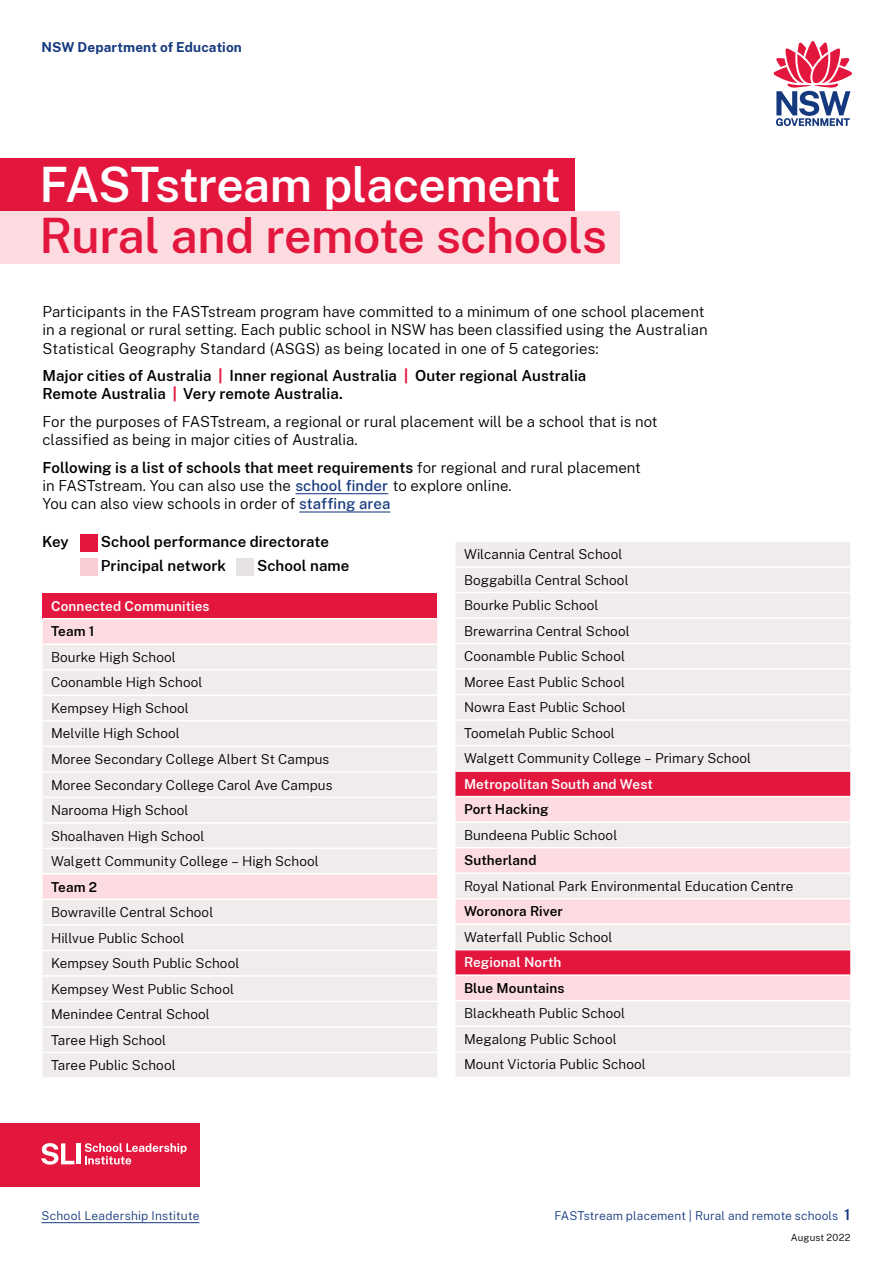
<style>
.page{position:relative;width:893px;height:1263px;background:#fff}
.page>*{position:absolute;margin:0;border:0;box-sizing:border-box;transform-origin:0 0}
._01_Heading_Semibold{font:600 48px "Public Sans";letter-spacing:-.01em;color:#e3173e}
._01_Heading_Semibold-2{font:600 48px "Public Sans";letter-spacing:-.015em;color:#fff}
._06_Body_Light_10_12{font:300 15px/18.3px "Public Sans";color:#000}
._06_Body_Light_10_12-2{font:600 15px/18.3px "Public Sans";color:#000}
._07_Body_Light_BULLE{font:600 15px "Public Sans";letter-spacing:.005em;color:#000}
._15_Table_body_9_11p{font:300 13.5px "Public Sans";letter-spacing:.005em;color:#000}
._15_Table_body_9_11p-2{font:600 13.5px "Public Sans";letter-spacing:.01em;color:#fff}
._15_Table_body_9_11p-3{font:600 13.5px "Public Sans";letter-spacing:.01em;color:#000}
.t1{font:700 13.5px "Public Sans";letter-spacing:.01em;color:#15397f}
._08_Body_Light_P{font:300 12px "Public Sans";letter-spacing:.01em;color:#15397f}
.t2{font:300 9.75px "Public Sans";letter-spacing:.015em;color:#000}
.s1{font-weight:800;color:#e3173e}
.s2{font-weight:600}
.s3{font-weight:500;color:#15397f}
.s4{font-weight:600;font-size:15px}
</style>
<div class="page">
<div style="left:0;top:1122px;width:43px;height:64px;background:#e3173e"></div>
<div style="left:29px;top:1122px;width:170px;height:64px;background:#e3173e"></div>
<svg style="left:85px;top:1143px;width:102px;height:21px"></svg>
<svg style="left:41px;top:1143px;width:33px;height:22px"></svg>
<hr style="left:77px;top:1143px;width:4px;height:21px;background:#fff">
<svg style="left:774px;top:41px;width:78px;height:85px"></svg>
<div style="left:0;top:211px;width:620px;height:53px;background:#fcdce0"></div>
<div style="left:0;top:158px;width:574px;height:53px;background:#e3173e"></div>
<hr style="left:295px;top:493px;width:93px;height:1px;background:#15397f">
<hr style="left:299px;top:511px;width:91px;height:1px;background:#15397f">
<div style="left:43px;top:593px;width:394px;height:26px;background:#e3173e"></div>
<div style="left:43px;top:619px;width:394px;height:24px;background:#fcdce0"></div>
<div style="left:43px;top:645px;width:394px;height:432px;background:#efeceb"></div>
<hr style="left:43px;top:618px;width:394px;height:1px;background:#fff">
<hr style="left:43px;top:669px;width:394px;height:1px;background:#fff">
<hr style="left:43px;top:694px;width:394px;height:2px;background:#fff">
<hr style="left:43px;top:720px;width:394px;height:1px;background:#fff">
<hr style="left:43px;top:745px;width:394px;height:2px;background:#fff">
<hr style="left:43px;top:771px;width:394px;height:1px;background:#fff">
<hr style="left:43px;top:796px;width:394px;height:2px;background:#fff">
<hr style="left:43px;top:822px;width:394px;height:2px;background:#fff">
<hr style="left:43px;top:848px;width:394px;height:1px;background:#fff">
<hr style="left:43px;top:873px;width:394px;height:2px;background:#fff">
<hr style="left:43px;top:899px;width:394px;height:1px;background:#fff">
<hr style="left:43px;top:924px;width:394px;height:2px;background:#fff">
<hr style="left:43px;top:950px;width:394px;height:1px;background:#fff">
<hr style="left:43px;top:975px;width:394px;height:2px;background:#fff">
<hr style="left:43px;top:1001px;width:394px;height:1px;background:#fff">
<hr style="left:43px;top:1026px;width:394px;height:2px;background:#fff">
<hr style="left:43px;top:1052px;width:394px;height:1px;background:#fff">
<div style="left:455px;top:542px;width:395px;height:534px;background:#efeceb"></div>
<div style="left:455px;top:772px;width:395px;height:24px;background:#e3173e"></div>
<svg style="left:455px;top:797px;width:395px;height:203px;background:#f4cad0"></svg>
<hr style="left:455px;top:566px;width:395px;height:2px;background:#fff">
<hr style="left:455px;top:592px;width:395px;height:1px;background:#fff">
<hr style="left:455px;top:617px;width:395px;height:2px;background:#fff">
<hr style="left:455px;top:643px;width:395px;height:1px;background:#fff">
<hr style="left:455px;top:668px;width:395px;height:2px;background:#fff">
<hr style="left:455px;top:694px;width:395px;height:1px;background:#fff">
<hr style="left:455px;top:719px;width:395px;height:2px;background:#fff">
<hr style="left:455px;top:745px;width:395px;height:1px;background:#fff">
<hr style="left:455px;top:770px;width:395px;height:2px;background:#fff">
<hr style="left:455px;top:796px;width:395px;height:1px;background:#fff">
<hr style="left:455px;top:821px;width:395px;height:2px;background:#fff">
<hr style="left:455px;top:847px;width:395px;height:1px;background:#fff">
<hr style="left:455px;top:872px;width:395px;height:2px;background:#fff">
<hr style="left:455px;top:898px;width:395px;height:1px;background:#fff">
<hr style="left:455px;top:923px;width:395px;height:2px;background:#fff">
<hr style="left:455px;top:949px;width:395px;height:1px;background:#fff">
<hr style="left:455px;top:974px;width:395px;height:2px;background:#fff">
<hr style="left:455px;top:1000px;width:395px;height:1px;background:#fff">
<hr style="left:455px;top:1025px;width:395px;height:2px;background:#fff">
<hr style="left:455px;top:1051px;width:395px;height:1px;background:#fff">
<div style="left:80px;top:534px;width:17px;height:17px;background:#e3173e"></div>
<div style="left:80px;top:558px;width:17px;height:17px;background:#faccd4"></div>
<div style="left:237px;top:558px;width:17px;height:17px;background:#e7e3e2"></div>
<hr style="left:41px;top:1222px;width:158px;height:1px;background:#15397f">
<p class="t1" style="left:41px;top:38px;width:202px">NSW Department of Education</p>
<p class="_01_Heading_Semibold-2" style="left:40px;top:150px;width:523px">FASTstream placement</p>
<p class="_01_Heading_Semibold" style="left:40px;top:201px;width:569px">Rural and remote schools</p>
<p class="_06_Body_Light_10_12" style="left:43px;top:302px;width:667px">Participants in the FASTstream program have committed to a minimum of one school placement in a regional or rural setting. Each public school in NSW has been classified using the Australian<br>Statistical Geography Standard (ASGS) as being located in one of 5 categories:</p>
<p class="_06_Body_Light_10_12-2" style="left:43px;top:366px;width:545px">Major cities of Australia <span class="s1">|</span> Inner regional Australia <span class="s1">|</span> Outer regional Australia<br>Remote Australia <span class="s1">|</span> Very remote Australia.</p>
<p class="_06_Body_Light_10_12" style="left:43px;top:412px;width:617px">For the purposes of FASTstream, a regional or rural placement will be a school that is not classified as being in major cities of Australia.</p>
<p class="_06_Body_Light_10_12" style="left:43px;top:457px;width:600px"><span class="s2">Following is a list of schools that meet requirements</span> for regional and rural placement in FASTstream. You can also use the <span class="s3">school finder</span> to explore online.<br>You can also view schools in order of <span class="s3">staffing area</span></p>
<p class="_07_Body_Light_BULLE" style="left:42px;top:531px;width:28px">Key</p>
<p class="_07_Body_Light_BULLE" style="left:101px;top:531px;width:230px">School performance directorate</p>
<p class="_07_Body_Light_BULLE" style="left:101px;top:555px;width:127px">Principal network</p>
<p class="_07_Body_Light_BULLE" style="left:257px;top:555px;width:94px">School name</p>
<p class="_15_Table_body_9_11p-2" style="left:51px;top:596px;width:160px">Connected Communities</p>
<p class="_15_Table_body_9_11p-3" style="left:51px;top:622px;width:45px">Team 1</p>
<p class="_15_Table_body_9_11p" style="left:51px;top:648px;width:126px">Bourke High School</p>
<p class="_15_Table_body_9_11p" style="left:51px;top:673px;width:153px">Coonamble High School</p>
<p class="_15_Table_body_9_11p" style="left:51px;top:699px;width:139px">Kempsey High School</p>
<p class="_15_Table_body_9_11p" style="left:51px;top:724px;width:130px">Melville High School</p>
<p class="_15_Table_body_9_11p" style="left:51px;top:750px;width:280px">Moree Secondary College Albert St Campus</p>
<p class="_15_Table_body_9_11p" style="left:51px;top:775px;width:283px">Moree Secondary College Carol Ave Campus</p>
<p class="_15_Table_body_9_11p" style="left:51px;top:801px;width:139px">Narooma High School</p>
<p class="_15_Table_body_9_11p" style="left:51px;top:826px;width:155px">Shoalhaven High School</p>
<p class="_15_Table_body_9_11p" style="left:51px;top:852px;width:269px">Walgett Community College – High School</p>
<p class="_15_Table_body_9_11p-3" style="left:51px;top:877px;width:48px">Team 2</p>
<p class="_15_Table_body_9_11p" style="left:51px;top:903px;width:164px">Bowraville Central School</p>
<p class="_15_Table_body_9_11p" style="left:51px;top:928px;width:135px">Hillvue Public School</p>
<p class="_15_Table_body_9_11p" style="left:51px;top:954px;width:190px">Kempsey South Public School</p>
<p class="_15_Table_body_9_11p" style="left:51px;top:979px;width:185px">Kempsey West Public School</p>
<p class="_15_Table_body_9_11p" style="left:51px;top:1005px;width:160px">Menindee Central School</p>
<p class="_15_Table_body_9_11p" style="left:51px;top:1030px;width:117px">Taree High School</p>
<p class="_15_Table_body_9_11p" style="left:51px;top:1056px;width:126px">Taree Public School</p>
<p class="_08_Body_Light_P" style="left:41px;top:1208px;width:159px">School Leadership Institute</p>
<p class="_15_Table_body_9_11p" style="left:464px;top:545px;width:160px">Wilcannia Central School</p>
<p class="_15_Table_body_9_11p" style="left:464px;top:570px;width:166px">Boggabilla Central School</p>
<p class="_15_Table_body_9_11p" style="left:464px;top:596px;width:136px">Bourke Public School</p>
<p class="_15_Table_body_9_11p" style="left:464px;top:621px;width:167px">Brewarrina Central School</p>
<p class="_15_Table_body_9_11p" style="left:464px;top:647px;width:163px">Coonamble Public School</p>
<p class="_15_Table_body_9_11p" style="left:464px;top:672px;width:163px">Moree East Public School</p>
<p class="_15_Table_body_9_11p" style="left:464px;top:698px;width:163px">Nowra East Public School</p>
<p class="_15_Table_body_9_11p" style="left:464px;top:723px;width:152px">Toomelah Public School</p>
<p class="_15_Table_body_9_11p" style="left:464px;top:749px;width:289px">Walgett Community College – Primary School</p>
<p class="_15_Table_body_9_11p-2" style="left:464px;top:774px;width:190px">Metropolitan South and West</p>
<p class="_15_Table_body_9_11p-3" style="left:464px;top:800px;width:86px">Port Hacking</p>
<p class="_15_Table_body_9_11p" style="left:464px;top:825px;width:155px">Bundeena Public School</p>
<p class="_15_Table_body_9_11p-3" style="left:464px;top:851px;width:74px">Sutherland</p>
<p class="_15_Table_body_9_11p" style="left:464px;top:876px;width:331px">Royal National Park Environmental Education Centre</p>
<p class="_15_Table_body_9_11p-3" style="left:464px;top:902px;width:100px">Woronora River</p>
<p class="_15_Table_body_9_11p" style="left:464px;top:928px;width:150px">Waterfall Public School</p>
<p class="_15_Table_body_9_11p-2" style="left:464px;top:953px;width:99px">Regional North</p>
<p class="_15_Table_body_9_11p-3" style="left:464px;top:978px;width:102px">Blue Mountains</p>
<p class="_15_Table_body_9_11p" style="left:464px;top:1004px;width:163px">Blackheath Public School</p>
<p class="_15_Table_body_9_11p" style="left:464px;top:1030px;width:154px">Megalong Public School</p>
<p class="_15_Table_body_9_11p" style="left:464px;top:1055px;width:183px">Mount Victoria Public School</p>
<p class="_08_Body_Light_P" style="left:554px;top:1208px;width:298px">FASTstream placement | Rural and remote schools <span class="s4">1</span></p>
<p class="t2" style="left:791px;top:1231px;width:61px">August 2022</p>
</div>
